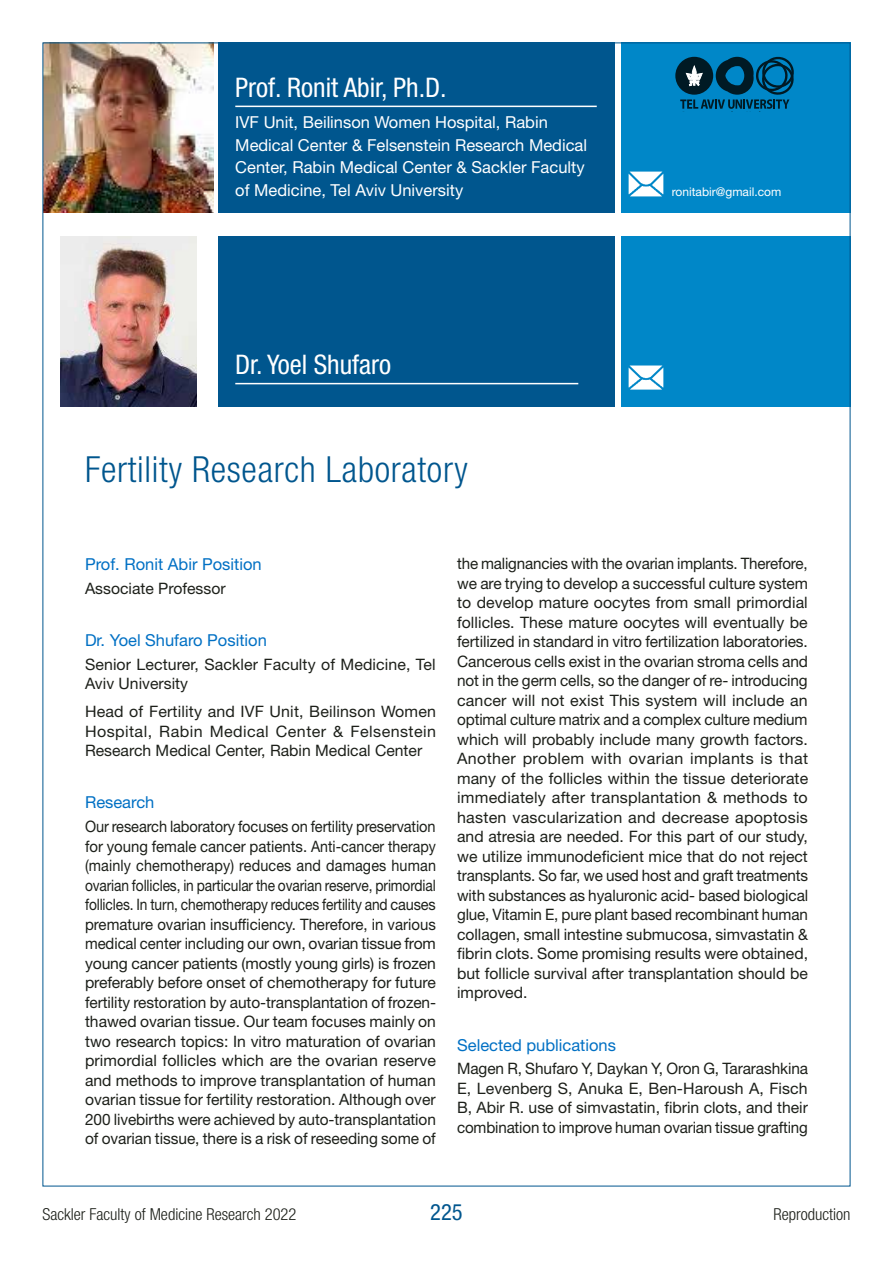
<style>
.page{position:relative;width:893px;height:1263px;background:#fff}
.page>*{position:absolute;margin:0;border:0;box-sizing:border-box;transform-origin:0 0}
.t1{font:300 condensed 36px "Helvetica Neue LT Std";letter-spacing:.02em;color:#00568e}
.t2{font:condensed 27px "Helvetica Neue LT Std";color:#fff}
.t3{font:condensed 22.5px "Helvetica Neue LT Std";color:#00568e}
.t4{font:16.5px/22.5px "Helvetica Neue LT Std";color:#fff}
.t5{font:16.5px "Helvetica Neue LT Std";color:#0070c4}
.t6{font:300 condensed 16.5px "Helvetica Neue LT Std";color:#1d201a}
.t7{font:15.75px/19.5px "Helvetica Neue LT Std";color:#1d201a;text-align:justify;scale:.96 1}
.t8{font:15.75px/19.5px "Helvetica Neue LT Std";color:#1d201a;text-align:justify;scale:.93 1}
.t9{font:15.75px/19.5px "Helvetica Neue LT Std";color:#1d201a;text-align:justify}
.t10{font:12px "Helvetica Neue LT Std";color:#fff}
</style>
<div class="page">
<div style="left:218px;top:43px;width:397px;height:170px;background:#00568e"></div>
<div style="left:218px;top:236px;width:397px;height:170px;background:#00568e"></div>
<div style="left:621px;top:43px;width:229px;height:170px;background:#0087c8"></div>
<div style="left:621px;top:236px;width:229px;height:170px;background:#0087c8"></div>
<img style="left:628px;top:171px;width:36px;height:26px">
<img style="left:628px;top:365px;width:36px;height:25px">
<svg style="left:675px;top:57px;width:38px;height:38px"></svg>
<svg style="left:680px;top:56px;width:114px;height:53px"></svg>
<img style="left:45px;top:45px;width:169px;height:168px">
<img style="left:61px;top:236px;width:135px;height:170px">
<hr style="left:235px;top:106px;width:362px;height:1px;background:#fff">
<hr style="left:235px;top:383px;width:343px;height:1px;background:#fff">
<h2 class="t2" style="left:235px;top:72px;width:213px">Prof. Ronit Abir, Ph.D.</h2>
<p class="t4" style="left:235px;top:111px;width:353px">IVF Unit, Beilinson Women Hospital, Rabin Medical Center &amp; Felsenstein Research Medical Center, Rabin Medical Center &amp; Sackler Faculty of Medicine, Tel Aviv University</p>
<h2 class="t2" style="left:235px;top:349px;width:157px">Dr. Yoel Shufaro</h2>
<h1 class="t1" style="left:85px;top:449px;width:384px">Fertility Research Laboratory</h1>
<p class="t10" style="left:672px;top:184px;width:111px">ronitabir@gmail.com</p>
<p class="t5" style="left:85px;top:554px;width:178px">Prof. Ronit Abir Position</p>
<p class="t9" style="left:85px;top:578px;width:142px">Associate Professor</p>
<p class="t5" style="left:85px;top:630px;width:183px">Dr. Yoel Shufaro Position</p>
<p class="t9" style="left:85px;top:654px;width:352px">Senior Lecturer, Sackler Faculty of Medicine, Tel<br>Aviv University</p>
<p class="t9" style="left:85px;top:702px;width:352px">Head of Fertility and IVF Unit, Beilinson Women Hospital, Rabin Medical Center &amp; Felsenstein Research Medical Center, Rabin Medical Center</p>
<p class="t5" style="left:85px;top:793px;width:71px">Research</p>
<p class="t8" style="left:85px;top:817px;width:379px">Our research laboratory focuses on fertility preservation for young female cancer patients. Anti-cancer therapy (mainly chemotherapy) reduces and damages human ovarian follicles, in particular the ovarian reserve, primordial follicles. In turn, chemotherapy reduces fertility and causes premature ovarian insufficiency. Therefore, in various medical center including our own, ovarian tissue from young cancer patients (mostly young girls) is frozen preferably before onset of chemotherapy for future fertility restoration by auto-transplantation of frozen&shy;thawed ovarian tissue. Our team focuses mainly on two research topics: In vitro maturation of ovarian primordial follicles which are the ovarian reserve and methods to improve transplantation of human ovarian tissue for fertility restoration. Although over 200 livebirths were achieved by auto-transplantation of ovarian tissue, there is a risk of reseeding some of</p>
<p class="t7" style="left:457px;top:554px;width:367px">the malignancies with the ovarian implants. Therefore, we are trying to develop a successful culture system to develop mature oocytes from small primordial follicles. These mature oocytes will eventually be fertilized in standard in vitro fertilization laboratories.<br>Cancerous cells exist in the ovarian stroma cells and not in the germ cells, so the danger of re- introducing cancer will not exist This system will include an optimal culture matrix and a complex culture medium which will probably include many growth factors.<br>Another problem with ovarian implants is that many of the follicles within the tissue deteriorate immediately after transplantation &amp; methods to hasten vascularization and decrease apoptosis and atresia are needed. For this part of our study, we utilize immunodeficient mice that do not reject transplants. So far, we used host and graft treatments with substances as hyaluronic acid- based biological glue, Vitamin E, pure plant based recombinant human collagen, small intestine submucosa, simvastatin &amp; fibrin clots. Some promising results were obtained, but follicle survival after transplantation should be improved.</p>
<p class="t5" style="left:457px;top:1035px;width:160px">Selected publications</p>
<p class="t9" style="left:457px;top:1059px;width:352px">Magen R, Shufaro Y, Daykan Y, Oron G, Tararashkina E, Levenberg S, Anuka E, Ben-Haroush A, Fisch B, Abir R. use of simvastatin, fibrin clots, and their combination to improve human ovarian tissue grafting</p>
<p class="t6" style="left:43px;top:1205px;width:255px">Sackler Faculty of Medicine Research 2022</p>
<h3 class="t3" style="left:430px;top:1199px;width:34px">225</h3>
<p class="t6" style="left:773px;top:1205px;width:78px">Reproduction</p>
</div>
